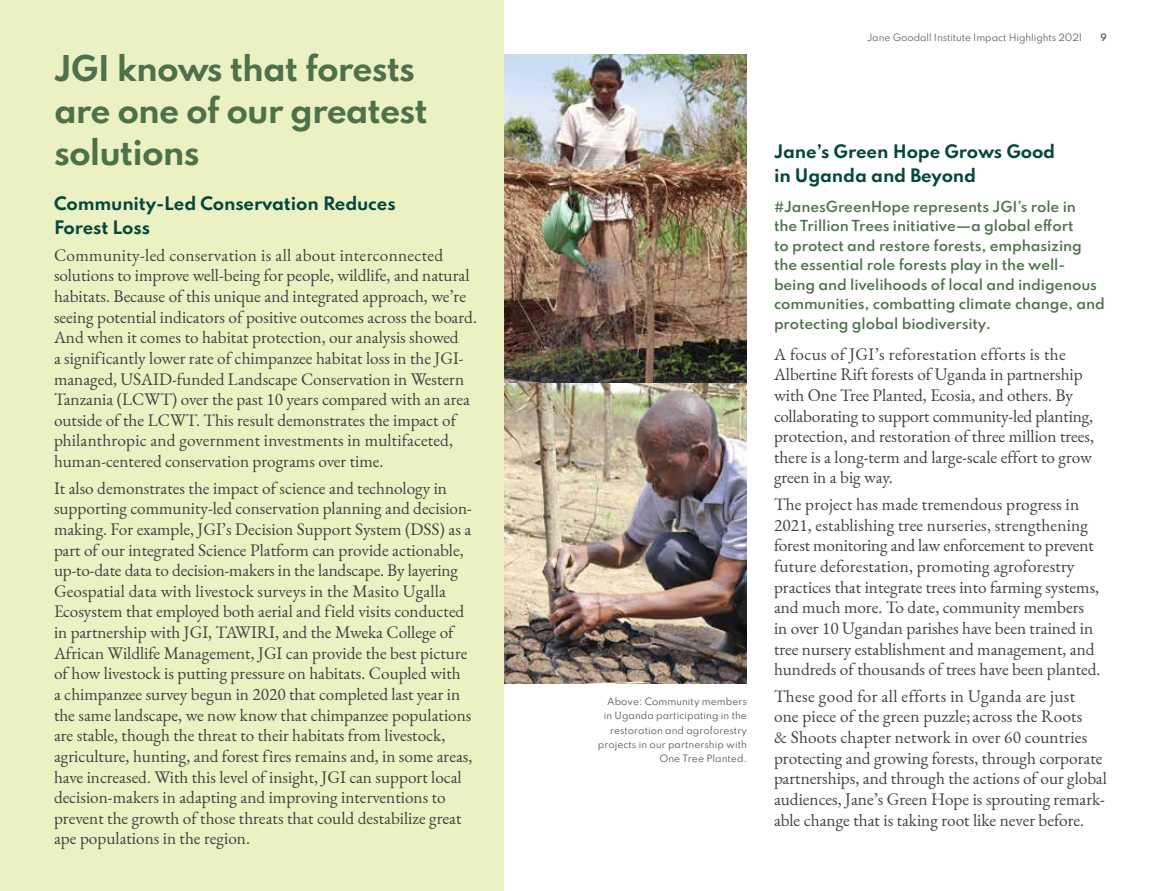
<style>
.page{position:relative;width:1161px;height:891px;background:#fff}
.page>*{position:absolute;margin:0;border:0;box-sizing:border-box;transform-origin:0 0}
.t1{font:700 31.5px/42px "Spartan";letter-spacing:-.03em;color:#4d714a}
.t2{font:17.25px/20.7px "EB Garamond";color:#414042}
.t3{font:700 16.5px/24px "Spartan";letter-spacing:-.01em;color:#03473d}
.t4{font:600 13.5px/19.5px "Spartan";letter-spacing:-.01em;color:#4d714a}
.t5{font:9px/14.2px "Spartan";letter-spacing:.005em;color:#4d4d4f;text-align:right}
.t6{font:9px "Spartan";letter-spacing:-.005em;color:#58595b}
.t7{font:600 9px "Spartan";color:#58595b}
</style>
<div class="page">
<div style="left:0;top:0;width:504px;height:891px;background:#ecf1c3"></div>
<img style="left:504px;top:54px;width:243px;height:630px">
<h1 class="t1" style="left:54px;top:47px;width:375px">JGI knows that forests are one of our greatest solutions</h1>
<p class="t3" style="left:54px;top:191px;width:343px">Community-Led Conservation Reduces<br>Forest Loss</p>
<p class="t2" style="left:54px;top:245px;width:425px">Community-led conservation is all about interconnected solutions to improve well-being for people, wildlife, and natural habitats. Because of this unique and integrated approach, we’re seeing potential indicators of positive outcomes across the board.<br>And when it comes to habitat protection, our analysis showed<br>a significantly lower rate of chimpanzee habitat loss in the JGI&shy;managed, USAID-funded Landscape Conservation in Western Tanzania (LCWT) over the past 10 years compared with an area outside of the LCWT. This result demonstrates the impact of philanthropic and government investments in multifaceted, human-centered conservation programs over time.</p>
<p class="t2" style="left:54px;top:478px;width:420px">It also demonstrates the impact of science and technology in supporting community-led conservation planning and decision&shy;making. For example, JGI’s Decision Support System (DSS) as a part of our integrated Science Platform can provide actionable, up-to-date data to decision-makers in the landscape. By layering Geospatial data with livestock surveys in the Masito Ugalla Ecosystem that employed both aerial and field visits conducted in partnership with JGI, TAWIRI, and the Mweka College of African Wildlife Management, JGI can provide the best picture of how livestock is putting pressure on habitats. Coupled with<br>a chimpanzee survey begun in 2020 that completed last year in the same landscape, we now know that chimpanzee populations are stable, though the threat to their habitats from livestock, agriculture, hunting, and forest fires remains and, in some areas, have increased. With this level of insight, JGI can support local decision-makers in adapting and improving interventions to prevent the growth of those threats that could destabilize great ape populations in the region.</p>
<p class="t6" style="left:867px;top:30px;width:217px">Jane Goodall Institute Impact Highlights 2021</p>
<p class="t7" style="left:1101px;top:30px;width:8px">9</p>
<p class="t5" style="left:598px;top:694px;width:151px">Above: Community members in Uganda participating in the restoration and agroforestry projects in our partnership with<br>One Tree Planted.</p>
<p class="t3" style="left:774px;top:139px;width:283px">Jane’s Green Hope Grows Good in Uganda and Beyond</p>
<p class="t4" style="left:774px;top:196px;width:332px">#JanesGreenHope represents JGI’s role in<br>the Trillion Trees initiative—a global effort<br>to protect and restore forests, emphasizing the essential role forests play in the well&shy;being and livelihoods of local and indigenous communities, combatting climate change, and protecting global biodiversity.</p>
<p class="t2" style="left:774px;top:344px;width:322px">A focus of JGI’s reforestation efforts is the Albertine Rift forests of Uganda in partnership with One Tree Planted, Ecosia, and others. By collaborating to support community-led planting, protection, and restoration of three million trees, there is a long-term and large-scale effort to grow green in a big way.</p>
<p class="t2" style="left:774px;top:494px;width:328px">The project has made tremendous progress in 2021, establishing tree nurseries, strengthening forest monitoring and law enforcement to prevent future deforestation, promoting agroforestry practices that integrate trees into farming systems, and much more. To date, community members in over 10 Ugandan parishes have been trained in tree nursery establishment and management, and hundreds of thousands of trees have been planted.</p>
<p class="t2" style="left:774px;top:686px;width:335px">These good for all efforts in Uganda are just<br>one piece of the green puzzle; across the Roots<br>&amp; Shoots chapter network in over 60 countries protecting and growing forests, through corporate partnerships, and through the actions of our global audiences, Jane’s Green Hope is sprouting remark&shy;able change that is taking root like never before.</p>
</div>
